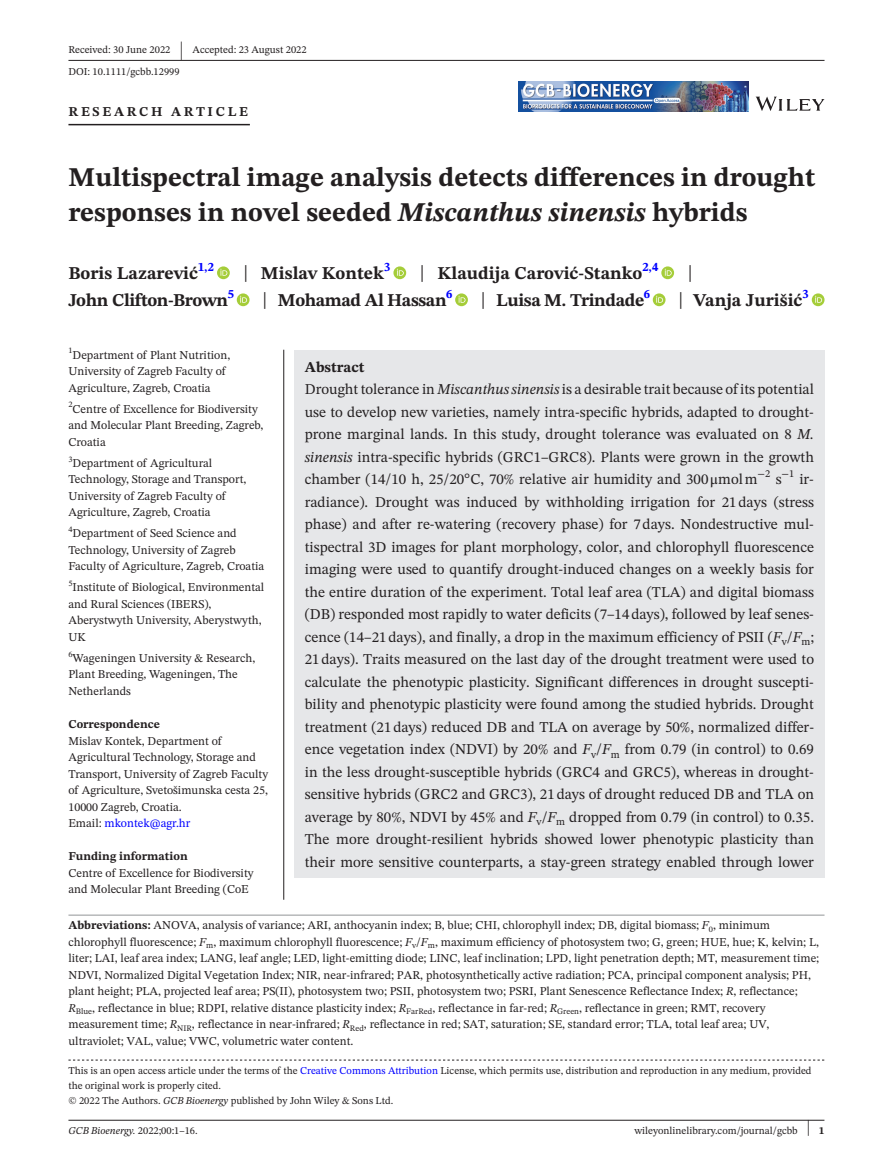
<style>
.page{position:relative;width:893px;height:1174px;background:#fff}
.page>*{position:absolute;margin:0;border:0;box-sizing:border-box;transform-origin:0 0}
.t1{font:700 27px/34.5px "STIX Two Text";color:#231f20}
.t2{font:25.65px "STIX Two Text";color:#231f20;scale:.49 1}
.t3{font:23.4px "STIX Two Text";color:#231f20;scale:.77 1}
.t4{font:700 18px "STIX Two Text";letter-spacing:-.025em;color:#231f20}
.t5{font:700 18px "STIX Two Text";letter-spacing:-.005em;color:#231f20}
.t6{font:15px/22.5px "STIX Two Text";color:#231f20}
.t7{font:700 13.5px "STIX Two Text";letter-spacing:.2em;color:#231f20}
.t8{font:12px/16.5px "STIX Two Text";color:#231f20}
.t9{font:700 12px "STIX Two Text";color:#231f20}
.t10{font:10.5px/15px "STIX Two Text";color:#231f20}
.t11{font:italic 10.5px "STIX Two Text";color:#231f20}
.s1{font-style:italic}
.s2{font-weight:400;font-size:23.4px}
.s3{color:#00f}
.s4{font-weight:700}
.s5{font-family:"STIX"}
.s6{font-style:normal}
.s7{font-size:22.2px}
</style>
<div class="page">
<hr style="left:68px;top:1119px;width:756px;height:1px;background:#231f20">
<svg style="left:756px;top:97px;width:68px;height:14px"></svg>
<img style="left:519px;top:81px;width:229px;height:30px">
<hr style="left:68px;top:60px;width:756px;height:1px;background:#231f20">
<hr style="left:68px;top:124px;width:182px;height:1px;background:#231f20">
<svg style="left:217px;top:266px;width:13px;height:13px"></svg>
<svg style="left:220px;top:269px;width:7px;height:7px"></svg>
<svg style="left:393px;top:266px;width:13px;height:13px"></svg>
<svg style="left:397px;top:269px;width:7px;height:7px"></svg>
<svg style="left:661px;top:266px;width:13px;height:13px"></svg>
<svg style="left:665px;top:269px;width:7px;height:7px"></svg>
<svg style="left:237px;top:293px;width:13px;height:13px"></svg>
<svg style="left:240px;top:296px;width:7px;height:7px"></svg>
<svg style="left:455px;top:293px;width:13px;height:13px"></svg>
<svg style="left:459px;top:296px;width:6px;height:7px"></svg>
<svg style="left:653px;top:293px;width:12px;height:13px"></svg>
<svg style="left:656px;top:296px;width:7px;height:7px"></svg>
<svg style="left:812px;top:293px;width:12px;height:13px"></svg>
<svg style="left:815px;top:296px;width:7px;height:7px"></svg>
<svg style="left:68px;top:1059px;width:756px;height:1px"></svg>
<hr style="left:68px;top:914px;width:756px;height:1px;background:#939598">
<div style="left:294px;top:350px;width:530px;height:527px;background:#e6e7e9"></div>
<hr style="left:283px;top:350px;width:1px;height:549px;background:#231f20">
<p class="t10" style="left:68px;top:42px;width:103px">Received: 30 June 2022</p>
<h2 class="t2" style="left:180px;top:32px;width:8px">|</h2>
<p class="t10" style="left:193px;top:42px;width:116px">Accepted: 23 August 2022</p>
<p class="t10" style="left:68px;top:64px;width:113px">DOI: 10.1111/gcbb.12999</p>
<p class="t7" style="left:68px;top:101px;width:181px">RESEARCH ARTICLE</p>
<h1 class="t1" style="left:68px;top:161px;width:749px">Multispectral image analysis detects differences in drought responses in novel seeded <span class="s1">Miscanthus sinensis</span> hybrids</h1>
<h3 class="t5" style="left:68px;top:260px;width:147px">Boris Lazarević<sup>1,2</sup></h3>
<h3 class="t5" style="left:243px;top:260px;width:148px"><span class="s2">|</span> Mislav Kontek<sup>3</sup></h3>
<h3 class="t5" style="left:420px;top:260px;width:240px"><span class="s2">|</span> Klaudija Carović-Stanko<sup>2,4</sup></h3>
<h3 class="t3" style="left:688px;top:257px;width:8px">|</h3>
<h3 class="t4" style="left:68px;top:287px;width:742px">John Clifton-Brown<sup>5</sup> <span class="s2">|</span> Mohamad Al Hassan<sup>6</sup> <span class="s2">|</span> Luisa M. Trindade<sup>6</sup> <span class="s2">|</span> Vanja Jurišić<sup>3</sup></h3>
<p class="t8" style="left:68px;top:346px;width:163px"><sup>1</sup>Department of Plant Nutrition,<br>University of Zagreb Faculty of<br>Agriculture, Zagreb, Croatia</p>
<p class="t8" style="left:68px;top:400px;width:197px"><sup>2</sup>Centre of Excellence for Biodiversity and Molecular Plant Breeding, Zagreb,<br>Croatia</p>
<p class="t8" style="left:68px;top:454px;width:179px"><sup>3</sup>Department of Agricultural<br>Technology, Storage and Transport,<br>University of Zagreb Faculty of<br>Agriculture, Zagreb, Croatia</p>
<p class="t8" style="left:68px;top:525px;width:197px"><sup>4</sup>Department of Seed Science and<br>Technology, University of Zagreb<br>Faculty of Agriculture, Zagreb, Croatia</p>
<p class="t8" style="left:68px;top:579px;width:197px"><sup>5</sup>Institute of Biological, Environmental and Rural Sciences (IBERS),<br>Aberystwyth University, Aberystwyth,<br>UK</p>
<p class="t8" style="left:68px;top:649px;width:188px"><sup>6</sup>Wageningen University &amp; Research,<br>Plant Breeding, Wageningen, The<br>Netherlands</p>
<p class="t9" style="left:68px;top:715px;width:93px">Correspondence</p>
<p class="t8" style="left:68px;top:732px;width:201px">Mislav Kontek, Department of Agricultural Technology, Storage and Transport, University of Zagreb Faculty of Agriculture, Svetošimunska cesta 25, 10000 Zagreb, Croatia.<br>Email: <span class="s3">mkontek@agr.hr</span></p>
<p class="t9" style="left:68px;top:847px;width:121px">Funding information</p>
<p class="t8" style="left:68px;top:864px;width:187px">Centre of Excellence for Biodiversity and Molecular Plant Breeding (CoE</p>
<p class="t6" style="left:305px;top:355px;width:511px"><span class="s4">Abstract<br></span>Drought tolerance in <span class="s1">Miscanthus sinensis</span> is a desirable trait because of its potential use to develop new varieties, namely intra-specific hybrids, adapted to drought&shy;prone marginal lands. In this study, drought tolerance was evaluated on 8 <span class="s1">M. sinensis</span> intra-specific hybrids (GRC1–GRC8). Plants were grown in the growth chamber (14/10 h, 25/20°C, 70% relative air humidity and 300<span class="s5">μ</span>molm<sup>−2</sup> s</p>
<p class="t10" style="left:782px;top:466px;width:14px">−1</p>
<p class="t6" style="left:305px;top:468px;width:511px;text-align:justify;text-indent:495px">ir&shy;radiance). Drought was induced by withholding irrigation for 21days (stress phase) and after re-watering (recovery phase) for 7days. Nondestructive mul&shy;tispectral 3D images for plant morphology, color, and chlorophyll fluorescence imaging were used to quantify drought-induced changes on a weekly basis for the entire duration of the experiment. Total leaf area (TLA) and digital biomass (DB) responded most rapidly to water deficits (7–14days), followed by leaf senes&shy;cence (14–21days), and finally, a drop in the maximum efficiency of PSII (<span class="s1">F</span><sub>v</sub>/<span class="s1">F</span><sub>m</sub>; 21days). Traits measured on the last day of the drought treatment were used to calculate the phenotypic plasticity. Significant differences in drought suscepti&shy;bility and phenotypic plasticity were found among the studied hybrids. Drought treatment (21days) reduced DB and TLA on average by 50%, normalized differ&shy;ence vegetation index (NDVI) by 20% and <span class="s1">F</span><sub>v</sub>/<span class="s1">F</span><sub>m</sub> from 0.79 (in control) to 0.69 in the less drought-susceptible hybrids (GRC4 and GRC5), whereas in drought&shy;sensitive hybrids (GRC2 and GRC3), 21days of drought reduced DB and TLA on average by 80%, NDVI by 45% and <span class="s1">F</span><sub>v</sub>/<span class="s1">F</span><sub>m</sub> dropped from 0.79 (in control) to 0.35.<br>The more drought-resilient hybrids showed lower phenotypic plasticity than their more sensitive counterparts, a stay-green strategy enabled through lower</p>
<p class="t8" style="left:68px;top:916px;width:752px"><span class="s4">Abbreviations:</span> ANOVA, analysis of variance; ARI, anthocyanin index; B, blue; CHI, chlorophyll index; DB, digital biomass; <span class="s1">F</span><sub>0</sub>, minimum chlorophyll fluorescence; <span class="s1">F</span><sub>m</sub>, maximum chlorophyll fluorescence; <span class="s1">F</span><sub>v</sub>/<span class="s1">F</span><sub>m</sub>, maximum efficiency of photosystem two; G, green; HUE, hue; K, kelvin; L, liter; LAI, leaf area index; LANG, leaf angle; LED, light-emitting diode; LINC, leaf inclination; LPD, light penetration depth; MT, measurement time; NDVI, Normalized Digital Vegetation Index; NIR, near-infrared; PAR, photosynthetically active radiation; PCA, principal component analysis; PH, plant height; PLA, projected leaf area; PS(II), photosystem two; PSII, photosystem two; PSRI, Plant Senescence Reflectance Index; <span class="s1">R</span>, reflectance; <span class="s1">R</span><sub>Blue</sub>, reflectance in blue; RDPI, relative distance plasticity index; <span class="s1">R</span><sub>FarRed</sub>, reflectance in far-red; <span class="s1">R</span><sub>Green</sub>, reflectance in green; RMT, recovery measurement time; <span class="s1">R</span><sub>NIR</sub>, reflectance in near-infrared; <span class="s1">R</span><sub>Red</sub>, reflectance in red; SAT, saturation; SE, standard error; TLA, total leaf area; UV, ultraviolet; VAL, value; VWC, volumetric water content.</p>
<p class="t10" style="left:68px;top:1063px;width:745px">This is an open access article under the terms of the <span class="s3">Creative Commons Attribution</span> License, which permits use, distribution and reproduction in any medium, provided the original work is properly cited.<br>© 2022 The Authors. <span class="s1">GCB Bioenergy</span> published by John Wiley &amp; Sons Ltd.</p>
<p class="t11" style="left:68px;top:1123px;width:131px">GCB Bioenergy. <span class="s6">2022;00:1–16.</span></p>
<p class="t10" style="left:634px;top:1123px;width:192px">wileyonlinelibrary.com/journal/gcbb <span class="s7">|</span> <span class="s4">1</span></p>
</div>
